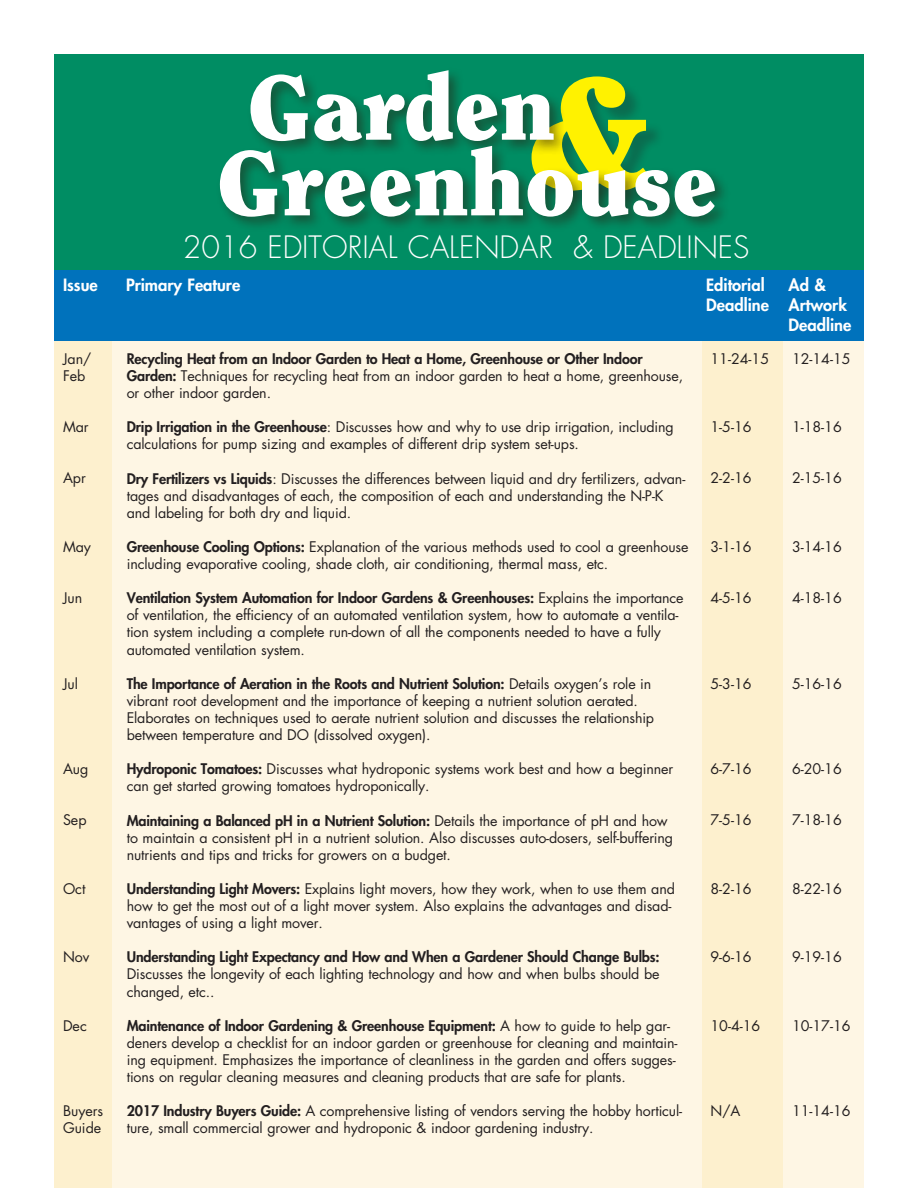
<style>
.page{position:relative;width:918px;height:1188px;background:#fff}
.page>*{position:absolute;margin:0;border:0;box-sizing:border-box;transform-origin:0 0}
.t1{font:900 156.45px "Clearface";color:#fff200}
.t2{font:900 91.2px/75.6px "Clearface";color:#fff}
.t3{font:300 30px "Futura";color:#fff}
.t4{font:800 16.5px/19.8px "Futura";color:#fff}
.t5{font:14.25px/17.1px "Futura";letter-spacing:-.01em;color:#231f20}
.t6{font:800 14.25px "Futura";letter-spacing:-.01em;color:#231f20}
.s1{font-weight:800}
</style>
<div class="page">
<div style="left:54px;top:54px;width:810px;height:243px;background:#008d63"></div>
<div style="left:783px;top:282px;width:81px;height:906px;background:#fef6e4"></div>
<div style="left:701px;top:282px;width:82px;height:906px;background:#fdf0ce"></div>
<div style="left:112px;top:279px;width:589px;height:909px;background:#fef6e4"></div>
<div style="left:54px;top:284px;width:58px;height:904px;background:#fdf0ce"></div>
<div style="left:54px;top:270px;width:810px;height:71px;background:#0072bc"></div>
<div style="left:216px;top:67px;width:515px;height:166px;background:#2a1d0f;opacity:.5"></div>
<h2 class="t2" style="left:216px;top:68px;width:503px;text-indent:31px">Garden<br>Greenhouse</h2>
<h1 class="t1" style="left:525px;top:36px;width:132px">&amp;</h1>
<h3 class="t3" style="left:183px;top:228px;width:568px">2016 EDITORIAL CALENDAR &amp; DEADLINES</h3>
<p class="t4" style="left:63px;top:275px;width:36px">Issue</p>
<p class="t4" style="left:126px;top:275px;width:116px">Primary Feature</p>
<p class="t4" style="left:706px;top:275px;width:64px">Editorial<br>Deadline</p>
<p class="t4" style="left:789px;top:275px;width:64px">Ad &amp;<br>Artwork<br>Deadline</p>
<p class="t5" style="left:63px;top:350px;width:30px">Jan/<br>Feb</p>
<p class="t5" style="left:63px;top:418px;width:27px">Mar</p>
<p class="t5" style="left:63px;top:469px;width:24px">Apr</p>
<p class="t5" style="left:63px;top:538px;width:30px">May</p>
<p class="t5" style="left:63px;top:589px;width:21px">Jun</p>
<p class="t5" style="left:63px;top:675px;width:17px">Jul</p>
<p class="t5" style="left:63px;top:760px;width:27px">Aug</p>
<p class="t5" style="left:63px;top:811px;width:25px">Sep</p>
<p class="t5" style="left:63px;top:880px;width:24px">Oct</p>
<p class="t5" style="left:63px;top:948px;width:28px">Nov</p>
<p class="t5" style="left:63px;top:1017px;width:25px">Dec</p>
<p class="t5" style="left:63px;top:1102px;width:42px">Buyers<br>Guide</p>
<p class="t5" style="left:127px;top:350px;width:558px"><span class="s1">Recycling Heat from an Indoor Garden to Heat a Home, Greenhouse or Other Indoor<br>Garden:</span> Techniques for recycling heat from an indoor garden to heat a home, greenhouse, or other indoor garden.</p>
<p class="t5" style="left:127px;top:418px;width:549px"><span class="s1">Drip Irrigation in the Greenhouse</span>: Discusses how and why to use drip irrigation, including calculations for pump sizing and examples of different drip system set-ups.</p>
<p class="t5" style="left:127px;top:470px;width:560px"><span class="s1">Dry Fertilizers vs Liquids</span>: Discusses the differences between liquid and dry fertilizers, advan&shy;tages and disadvantages of each, the composition of each and understanding the N-P-K and labeling for both dry and liquid.</p>
<p class="t5" style="left:127px;top:538px;width:563px"><span class="s1">Greenhouse Cooling Options:</span> Explanation of the various methods used to cool a greenhouse including evaporative cooling, shade cloth, air conditioning, thermal mass, etc.</p>
<p class="t5" style="left:127px;top:589px;width:558px"><span class="s1">Ventilation System Automation for Indoor Gardens &amp; Greenhouses:</span> Explains the importance of ventilation, the efficiency of an automated ventilation system, how to automate a ventila&shy;tion system including a complete run-down of all the components needed to have a fully automated ventilation system.</p>
<p class="t5" style="left:127px;top:675px;width:529px"><span class="s1">The Importance of Aeration in the Roots and Nutrient Solution:</span> Details oxygen’s role in vibrant root development and the importance of keeping a nutrient solution aerated.<br>Elaborates on techniques used to aerate nutrient solution and discusses the relationship between temperature and DO (dissolved oxygen).</p>
<p class="t5" style="left:127px;top:760px;width:548px"><span class="s1">Hydroponic Tomatoes:</span> Discusses what hydroponic systems work best and how a beginner can get started growing tomatoes hydroponically.</p>
<p class="t5" style="left:127px;top:812px;width:548px"><span class="s1">Maintaining a Balanced pH in a Nutrient Solution:</span> Details the importance of pH and how to maintain a consistent pH in a nutrient solution. Also discusses auto-dosers, self-buffering nutrients and tips and tricks for growers on a budget.</p>
<p class="t5" style="left:127px;top:880px;width:550px"><span class="s1">Understanding Light Movers:</span> Explains light movers, how they work, when to use them and how to get the most out of a light mover system. Also explains the advantages and disad&shy;vantages of using a light mover.</p>
<p class="t6" style="left:127px;top:948px;width:534px">Understanding Light Expectancy and How and When a Gardener Should Change Bulbs:</p>
<p class="t5" style="left:127px;top:966px;width:534px">Discusses the longevity of each lighting technology and how and when bulbs should be changed, etc..</p>
<p class="t5" style="left:127px;top:1017px;width:552px"><span class="s1">Maintenance of Indoor Gardening &amp; Greenhouse Equipment:</span> A how to guide to help gar&shy;deners develop a checklist for an indoor garden or greenhouse for cleaning and maintain&shy;ing equipment. Emphasizes the importance of cleanliness in the garden and offers sugges&shy;tions on regular cleaning measures and cleaning products that are safe for plants.</p>
<p class="t5" style="left:127px;top:1102px;width:557px"><span class="s1">2017 Industry Buyers Guide:</span> A comprehensive listing of vendors serving the hobby horticul&shy;ture, small commercial grower and hydroponic &amp; indoor gardening industry.</p>
<p class="t5" style="left:711px;top:350px;width:60px">11-24-15</p>
<p class="t5" style="left:711px;top:418px;width:43px">1-5-16</p>
<p class="t5" style="left:711px;top:469px;width:43px">2-2-16</p>
<p class="t5" style="left:711px;top:538px;width:43px">3-1-16</p>
<p class="t5" style="left:711px;top:589px;width:43px">4-5-16</p>
<p class="t5" style="left:711px;top:675px;width:43px">5-3-16</p>
<p class="t5" style="left:711px;top:760px;width:43px">6-7-16</p>
<p class="t5" style="left:711px;top:811px;width:43px">7-5-16</p>
<p class="t5" style="left:711px;top:880px;width:43px">8-2-16</p>
<p class="t5" style="left:711px;top:948px;width:43px">9-6-16</p>
<p class="t5" style="left:711px;top:1017px;width:51px">10-4-16</p>
<p class="t5" style="left:711px;top:1102px;width:31px">N/A</p>
<p class="t5" style="left:792px;top:350px;width:60px">12-14-15</p>
<p class="t5" style="left:792px;top:418px;width:51px">1-18-16</p>
<p class="t5" style="left:792px;top:469px;width:51px">2-15-16</p>
<p class="t5" style="left:792px;top:538px;width:51px">3-14-16</p>
<p class="t5" style="left:792px;top:589px;width:51px">4-18-16</p>
<p class="t5" style="left:792px;top:675px;width:51px">5-16-16</p>
<p class="t5" style="left:792px;top:760px;width:51px">6-20-16</p>
<p class="t5" style="left:792px;top:811px;width:51px">7-18-16</p>
<p class="t5" style="left:792px;top:880px;width:51px">8-22-16</p>
<p class="t5" style="left:792px;top:948px;width:51px">9-19-16</p>
<p class="t5" style="left:792px;top:1017px;width:60px">10-17-16</p>
<p class="t5" style="left:792px;top:1102px;width:60px">11-14-16</p>
</div>
